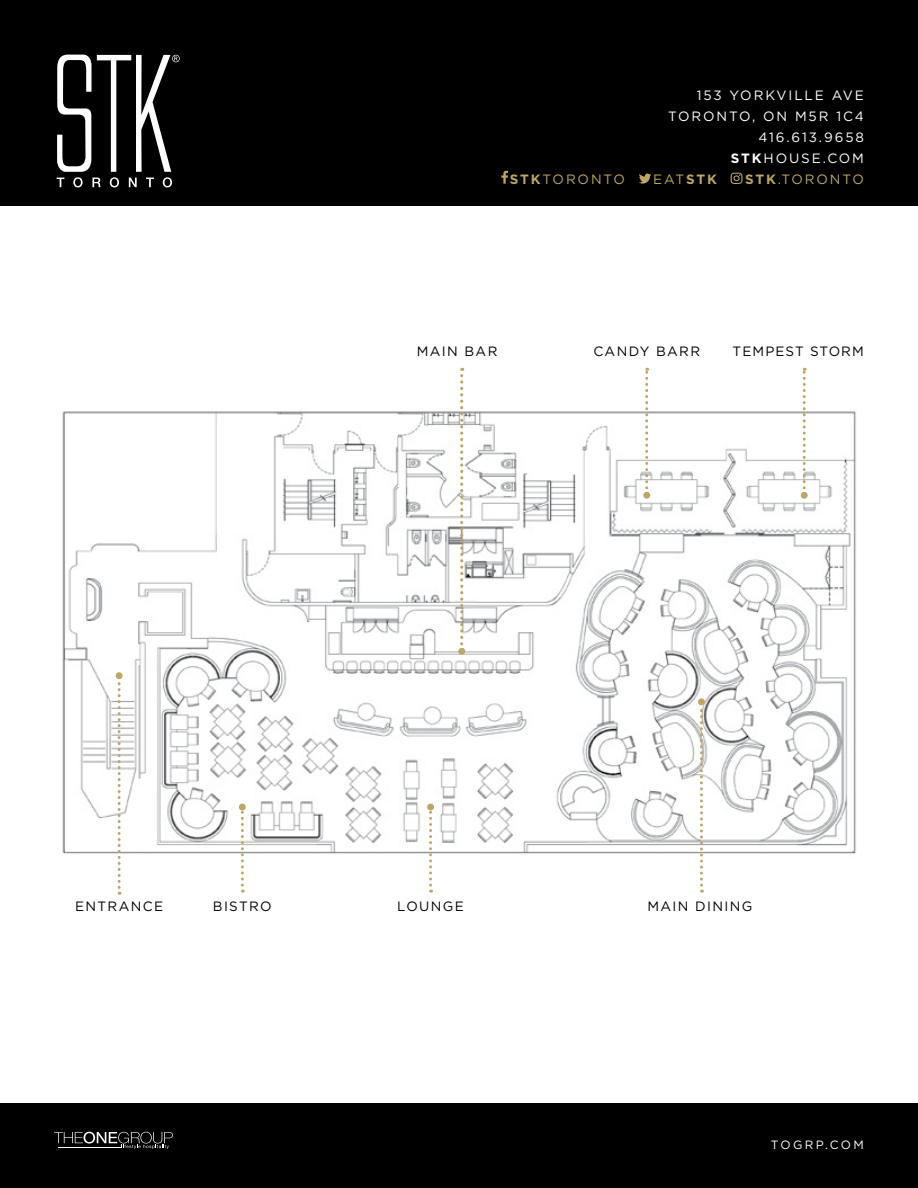
<style>
.page{position:relative;width:918px;height:1188px;background:#fff}
.page>*{position:absolute;margin:0;border:0;box-sizing:border-box;transform-origin:0 0}
.t1{font:13.5px/21px "Gotham";letter-spacing:.14em;color:#fff;text-align:right}
.t2{font:13.5px "Gotham";letter-spacing:.1em;color:#000}
.t3{font:13.5px "Gotham";letter-spacing:.14em;color:#baa769}
.t4{font:13.5px "Gotham";letter-spacing:.08em;color:#000}
.t5{font:12px "Gotham";letter-spacing:.2em;color:#fff}
.s1{font-weight:700}
</style>
<div class="page">
<div style="left:0;top:1104px;width:918px;height:84px;background:#000"></div>
<div style="left:0;top:0;width:918px;height:205px;background:#000"></div>
<svg style="left:501px;top:171px;width:7px;height:13px"></svg>
<svg style="left:639px;top:174px;width:12px;height:10px"></svg>
<svg style="left:731px;top:173px;width:11px;height:11px"></svg>
<svg style="left:54px;top:1132px;width:119px;height:17px"></svg>
<hr style="left:58px;top:1147px;width:62px;height:1px;background:#fff">
<img style="left:62px;top:408px;width:794px;height:450px">
<svg style="left:803px;top:368px;width:3px;height:124px"></svg>
<div style="left:801px;top:492px;width:7px;height:7px;background:#baa769;border-radius:50%"></div>
<svg style="left:645px;top:368px;width:3px;height:124px"></svg>
<div style="left:643px;top:492px;width:7px;height:7px;background:#baa769;border-radius:50%"></div>
<svg style="left:241px;top:811px;width:3px;height:82px"></svg>
<div style="left:239px;top:804px;width:7px;height:7px;background:#baa769;border-radius:50%"></div>
<svg style="left:429px;top:811px;width:3px;height:82px"></svg>
<div style="left:427px;top:804px;width:7px;height:7px;background:#baa769;border-radius:50%"></div>
<svg style="left:118px;top:679px;width:3px;height:216px"></svg>
<div style="left:116px;top:672px;width:7px;height:7px;background:#baa769;border-radius:50%"></div>
<svg style="left:460px;top:368px;width:3px;height:280px"></svg>
<div style="left:458px;top:648px;width:7px;height:7px;background:#baa769;border-radius:50%"></div>
<svg style="left:700px;top:705px;width:3px;height:188px"></svg>
<div style="left:698px;top:698px;width:7px;height:7px;background:#baa769;border-radius:50%"></div>
<svg style="left:57px;top:55px;width:123px;height:132px"></svg>
<p class="t1" style="left:668px;top:84px;width:197px">153 YORKVILLE AVE<br>TORONTO, ON M5R 1C4<br>416.613.9658<br><span class="s1">STK</span>HOUSE.COM</p>
<p class="t3" style="left:510px;top:171px;width:117px"><span class="s1">STK</span>TORONTO</p>
<p class="t3" style="left:653px;top:171px;width:65px">EAT<span class="s1">STK</span></p>
<p class="t3" style="left:745px;top:171px;width:120px"><span class="s1">STK</span>.TORONTO</p>
<p class="t2" style="left:417px;top:344px;width:82px">MAIN BAR</p>
<p class="t2" style="left:593px;top:344px;width:108px">CANDY BARR</p>
<p class="t4" style="left:733px;top:344px;width:133px">TEMPEST STORM</p>
<p class="t2" style="left:75px;top:899px;width:90px">ENTRANCE</p>
<p class="t2" style="left:213px;top:899px;width:60px">BISTRO</p>
<p class="t2" style="left:397px;top:899px;width:68px">LOUNGE</p>
<p class="t2" style="left:648px;top:899px;width:106px">MAIN DINING</p>
<p class="t5" style="left:771px;top:1138px;width:95px">TOGRP.COM</p>
</div>
